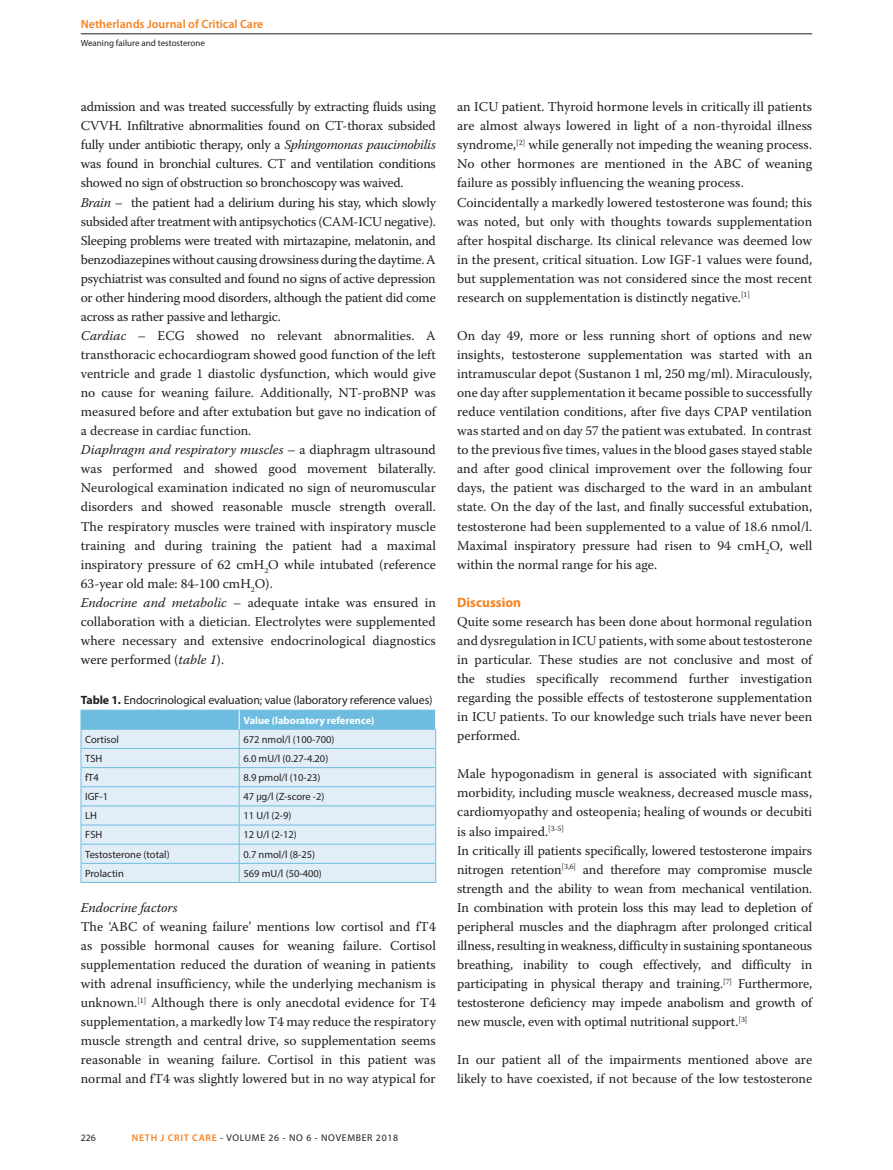
<style>
.page{position:relative;width:893px;height:1170px;background:#fff}
.page>*{position:absolute;margin:0;border:0;box-sizing:border-box;transform-origin:0 0}
.t1{font:13.5px/19px "Warnock Pro";color:#231f20}
.t2{font:italic 13.5px "Warnock Pro";color:#231f20}
.t3{font:700 13.5px "Myriad Pro";color:#f58220}
.t4{font:12px "Myriad Pro";letter-spacing:-.01em;color:#231f20}
.t5{font:600 12px "Myriad Pro";color:#f58220}
.t6{font:10.5px "Myriad Pro";color:#231f20}
.t7{font:700 10.5px "Myriad Pro";color:#fff}
.t8{font:9.75px "Myriad Pro";letter-spacing:.07em;color:#231f20}
.t9{font:9px "Myriad Pro";color:#231f20}
.s1{font-style:italic}
.s2{font-weight:700}
.s3{font-family:"Dax";font-size:9.75px}
.s4{font-weight:600;color:#f58220}
</style>
<div class="page">
<hr style="left:81px;top:34px;width:731px;height:1px;background:#231f20">
<hr style="left:81px;top:709px;width:158px;height:1px;background:#6ebde1">
<hr style="left:239px;top:709px;width:197px;height:1px;background:#6ebde1">
<hr style="left:81px;top:882px;width:158px;height:1px;background:#6ebde1">
<hr style="left:239px;top:882px;width:197px;height:1px;background:#6ebde1">
<svg style="left:81px;top:710px;width:355px;height:172px;background:#cee6f3"></svg>
<p class="t5" style="left:81px;top:17px;width:184px">Netherlands Journal of Critical Care</p>
<p class="t9" style="left:81px;top:38px;width:126px">Weaning failure and testosterone</p>
<p class="t1" style="left:81px;top:97px;width:357px">admission and was treated successfully by extracting fluids using CVVH. Infiltrative abnormalities found on CT-thorax subsided fully under antibiotic therapy, only a <span class="s1">Sphingomonas paucimobilis </span>was found in bronchial cultures. CT and ventilation conditions showed no sign of obstruction so bronchoscopy was waived.<br><span class="s1">Brain</span> – the patient had a delirium during his stay, which slowly subsided after treatment with antipsychotics (CAM-ICU negative).<br>Sleeping problems were treated with mirtazapine, melatonin, and benzodiazepines without causing drowsiness during the daytime. A psychiatrist was consulted and found no signs of active depression or other hindering mood disorders, although the patient did come across as rather passive and lethargic.<br><span class="s1">Cardiac</span> – ECG showed no relevant abnormalities. A transthoracic echocardiogram showed good function of the left ventricle and grade 1 diastolic dysfunction, which would give no cause for weaning failure. Additionally, NT-proBNP was measured before and after extubation but gave no indication of a decrease in cardiac function.<br><span class="s1">Diaphragm and respiratory muscles</span> – a diaphragm ultrasound was performed and showed good movement bilaterally.<br>Neurological examination indicated no sign of neuromuscular disorders and showed reasonable muscle strength overall.<br>The respiratory muscles were trained with inspiratory muscle training and during training the patient had a maximal inspiratory pressure of 62 cmH<sub>2</sub>O while intubated (reference 63-year old male: 84-100 cmH<sub>2</sub>O).<br><span class="s1">Endocrine and metabolic</span> – adequate intake was ensured in collaboration with a dietician. Electrolytes were supplemented where necessary and extensive endocrinological diagnostics were performed (<span class="s1">table 1</span>).</p>
<p class="t4" style="left:81px;top:692px;width:353px"><span class="s2">Table 1.</span> Endocrinological evaluation; value (laboratory reference values)</p>
<p class="t7" style="left:243px;top:713px;width:133px">Value (laboratory reference)</p>
<p class="t6" style="left:85px;top:732px;width:35px">Cortisol</p>
<p class="t6" style="left:243px;top:732px;width:93px">672 nmol/l (100-700)</p>
<p class="t6" style="left:85px;top:751px;width:19px">TSH</p>
<p class="t6" style="left:243px;top:751px;width:86px">6.0 mU/l (0.27-4.20)</p>
<p class="t6" style="left:85px;top:771px;width:15px">fT4</p>
<p class="t6" style="left:243px;top:771px;width:79px">8.9 pmol/l (10-23)</p>
<p class="t6" style="left:85px;top:790px;width:25px">IGF-1</p>
<p class="t6" style="left:243px;top:790px;width:83px">47 <span class="s3">µ</span>g/l (Z-score -2)</p>
<p class="t6" style="left:85px;top:809px;width:13px">LH</p>
<p class="t6" style="left:243px;top:809px;width:50px">11 U/l (2-9)</p>
<p class="t6" style="left:85px;top:828px;width:19px">FSH</p>
<p class="t6" style="left:243px;top:828px;width:55px">12 U/l (2-12)</p>
<p class="t6" style="left:85px;top:847px;width:86px">Testosterone (total)</p>
<p class="t6" style="left:243px;top:847px;width:73px">0.7 nmol/l (8-25)</p>
<p class="t6" style="left:85px;top:866px;width:40px">Prolactin</p>
<p class="t6" style="left:243px;top:866px;width:80px">569 mU/l (50-400)</p>
<p class="t2" style="left:81px;top:899px;width:98px">Endocrine factors</p>
<p class="t1" style="left:81px;top:916px;width:357px;text-align:justify">The ‘ABC of weaning failure’ mentions low cortisol and fT4 as possible hormonal causes for weaning failure. Cortisol supplementation reduced the duration of weaning in patients with adrenal insufficiency, while the underlying mechanism is unknown.<sup>[1]</sup> Although there is only anecdotal evidence for T4 supplementation, a markedly low T4 may reduce the respiratory muscle strength and central drive, so supplementation seems reasonable in weaning failure. Cortisol in this patient was normal and fT4 was slightly lowered but in no way atypical for</p>
<p class="t8" style="left:81px;top:1131px;width:17px">226</p>
<p class="t8" style="left:132px;top:1131px;width:268px"><span class="s4">NETH J CRIT CARE</span> - VOLUME 26 - NO 6 - NOVEMBER 2018</p>
<p class="t1" style="left:457px;top:97px;width:357px">an ICU patient. Thyroid hormone levels in critically ill patients are almost always lowered in light of a non-thyroidal illness syndrome,<sup>[2]</sup> while generally not impeding the weaning process.<br>No other hormones are mentioned in the ABC of weaning failure as possibly influencing the weaning process.<br>Coincidentally a markedly lowered testosterone was found; this was noted, but only with thoughts towards supplementation after hospital discharge. Its clinical relevance was deemed low in the present, critical situation. Low IGF-1 values were found, but supplementation was not considered since the most recent research on supplementation is distinctly negative.<sup>[1]</sup></p>
<p class="t1" style="left:457px;top:326px;width:357px;text-align:justify">On day 49, more or less running short of options and new insights, testosterone supplementation was started with an intramuscular depot (Sustanon 1 ml, 250 mg/ml). Miraculously, one day after supplementation it became possible to successfully reduce ventilation conditions, after five days CPAP ventilation was started and on day 57 the patient was extubated. In contrast to the previous five times, values in the blood gases stayed stable and after good clinical improvement over the following four days, the patient was discharged to the ward in an ambulant state. On the day of the last, and finally successful extubation, testosterone had been supplemented to a value of 18.6 nmol/l.<br>Maximal inspiratory pressure had risen to 94 cmH<sub>2</sub>O, well within the normal range for his age.</p>
<p class="t3" style="left:457px;top:593px;width:66px">Discussion</p>
<p class="t1" style="left:457px;top:611px;width:357px;text-align:justify">Quite some research has been done about hormonal regulation and dysregulation in ICU patients, with some about testosterone in particular. These studies are not conclusive and most of the studies specifically recommend further investigation regarding the possible effects of testosterone supplementation in ICU patients. To our knowledge such trials have never been performed.</p>
<p class="t1" style="left:457px;top:764px;width:357px">Male hypogonadism in general is associated with significant morbidity, including muscle weakness, decreased muscle mass, cardiomyopathy and osteopenia; healing of wounds or decubiti is also impaired.<sup>[3-5]<br></sup>In critically ill patients specifically, lowered testosterone impairs nitrogen retention<sup>[3,6]</sup> and therefore may compromise muscle strength and the ability to wean from mechanical ventilation.<br>In combination with protein loss this may lead to depletion of peripheral muscles and the diaphragm after prolonged critical illness, resulting in weakness, difficulty in sustaining spontaneous breathing, inability to cough effectively, and difficulty in participating in physical therapy and training.<sup>[7]</sup> Furthermore, testosterone deficiency may impede anabolism and growth of new muscle, even with optimal nutritional support.<sup>[3]</sup></p>
<p class="t1" style="left:457px;top:1049px;width:357px">In our patient all of the impairments mentioned above are likely to have coexisted, if not because of the low testosterone</p>
</div>
